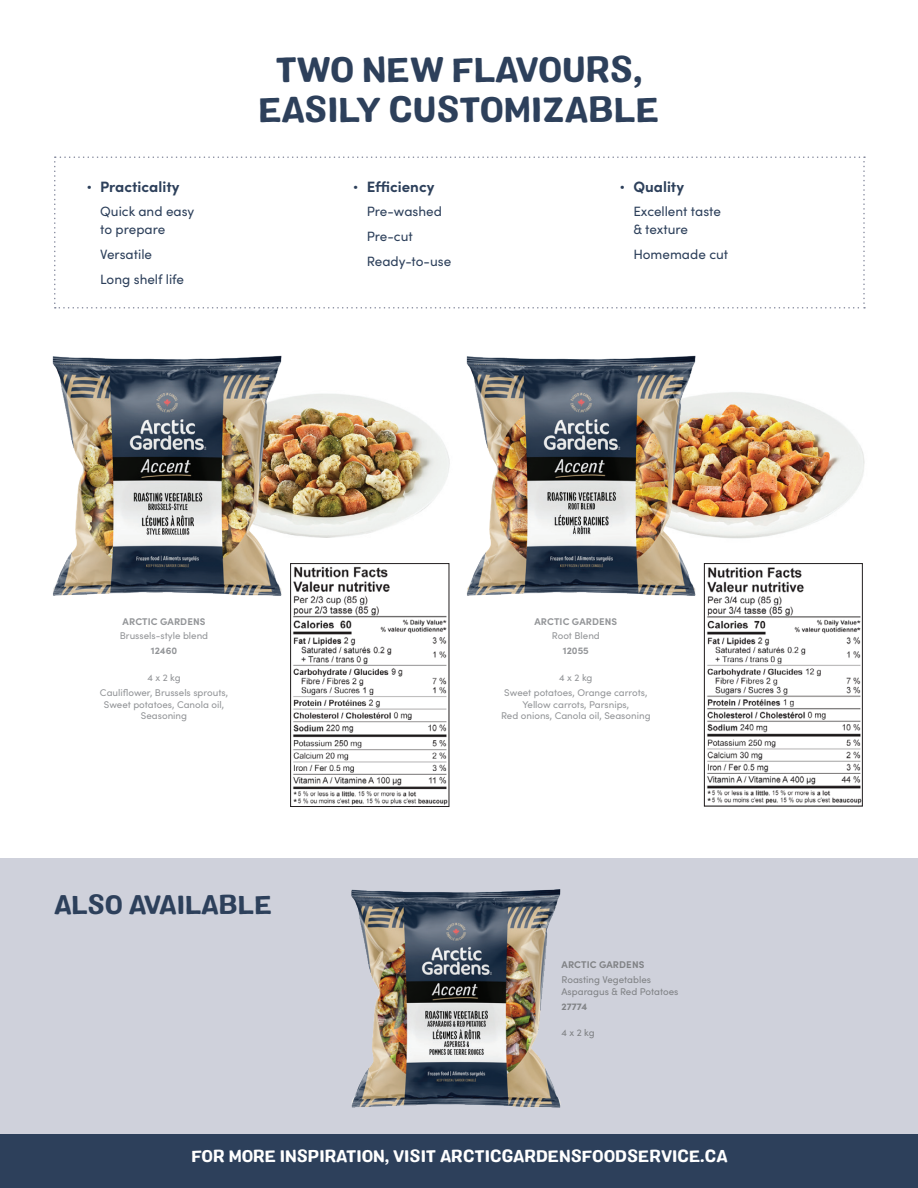
<style>
.page{position:relative;width:918px;height:1188px;background:#fff}
.page>*{position:absolute;margin:0;border:0;box-sizing:border-box;transform-origin:0 0}
.t1{font:34.5px/40.5px "Colby St Bld";color:#2d405b;text-align:center}
.t2{font:25.8px "Colby St Bld";color:#2d405b}
.t3{font:16.5px "Colby St Bld";color:#fff}
.t4{font:700 15px "Sofia Pro";color:#2d405b}
.t5{font:13.5px/24.8px "Sofia Pro";color:#2d405b}
.t6{font:9.75px/15px "Sofia Pro";color:#939598;text-align:center}
.t7{font:9.75px/11.7px "Sofia Pro";color:#808285}
.t8{font:700 9.75px "Sofia Pro";letter-spacing:.01em;color:#939598}
.t9{font:700 9.75px "Sofia Pro";letter-spacing:.01em;color:#808285}
.s1{font-weight:400;font-size:11.25px}
</style>
<div class="page">
<img style="left:707px;top:567px;width:154px;height:237px">
<div style="left:704px;top:563px;width:159px;height:243px;border:1px solid #231f20"></div>
<div style="left:0;top:859px;width:918px;height:278px;background:#cfd1db"></div>
<img style="left:744px;top:392px;width:121px;height:146px">
<img style="left:330px;top:394px;width:88px;height:144px">
<img style="left:293px;top:566px;width:154px;height:239px">
<div style="left:290px;top:563px;width:159px;height:244px;border:1px solid #231f20"></div>
<img style="left:418px;top:355px;width:326px;height:262px">
<img style="left:52px;top:355px;width:278px;height:262px">
<img style="left:351px;top:889px;width:210px;height:219px">
<svg style="left:54px;top:156px;width:811px;height:153px"></svg>
<div style="left:0;top:1134px;width:918px;height:54px;background:#2d405b"></div>
<h3 class="t4" style="left:87px;top:175px;width:94px"><span class="s1">•</span> Practicality</h3>
<h3 class="t5" style="left:100px;top:202px;width:96px;line-height:18px">Quick and easy to prepare</h3>
<h3 class="t5" style="left:100px;top:241px;width:85px">Versatile<br>Long shelf life</h3>
<h1 class="t1" style="left:259px;top:49px;width:402px">TWO NEW FLAVOURS,<br>EASILY CUSTOMIZABLE</h1>
<h3 class="t4" style="left:353px;top:175px;width:83px"><span class="s1">•</span> Efficiency</h3>
<h3 class="t5" style="left:367px;top:198px;width:86px">Pre-washed<br>Pre-cut<br>Ready-to-use</h3>
<h3 class="t4" style="left:620px;top:175px;width:66px"><span class="s1">•</span> Quality</h3>
<h3 class="t5" style="left:633px;top:202px;width:89px;line-height:18px">Excellent taste &amp; texture</h3>
<h3 class="t5" style="left:633px;top:241px;width:96px">Homemade cut</h3>
<p class="t8" style="left:123px;top:614px;width:84px">ARCTIC GARDENS</p>
<p class="t6" style="left:120px;top:628px;width:90px">Brussels-style blend</p>
<p class="t8" style="left:151px;top:643px;width:28px">12460</p>
<p class="t6" style="left:100px;top:670px;width:130px">4 x 2 kg<br>Cauliflower, Brussels sprouts,</p>
<p class="t6" style="left:104px;top:698px;width:122px;line-height:11.7px">Sweet potatoes, Canola oil,<br>Seasoning</p>
<p class="t8" style="left:534px;top:614px;width:84px">ARCTIC GARDENS</p>
<p class="t6" style="left:552px;top:628px;width:50px">Root Blend</p>
<p class="t8" style="left:563px;top:643px;width:28px">12055</p>
<p class="t6" style="left:504px;top:670px;width:145px">4 x 2 kg<br>Sweet potatoes, Orange carrots,</p>
<p class="t6" style="left:501px;top:698px;width:151px;line-height:11.7px">Yellow carrots, Parsnips,<br>Red onions, Canola oil, Seasoning</p>
<h2 class="t2" style="left:54px;top:888px;width:220px">ALSO AVAILABLE</h2>
<p class="t9" style="left:562px;top:957px;width:84px">ARCTIC GARDENS</p>
<p class="t7" style="left:562px;top:973px;width:118px">Roasting Vegetables<br>Asparagus &amp; Red Potatoes</p>
<p class="t9" style="left:562px;top:999px;width:27px">27774</p>
<p class="t7" style="left:562px;top:1027px;width:35px">4 x 2 kg</p>
<h3 class="t3" style="left:191px;top:1146px;width:538px">FOR MORE INSPIRATION, VISIT ARCTICGARDENSFOODSERVICE.CA</h3>
</div>
